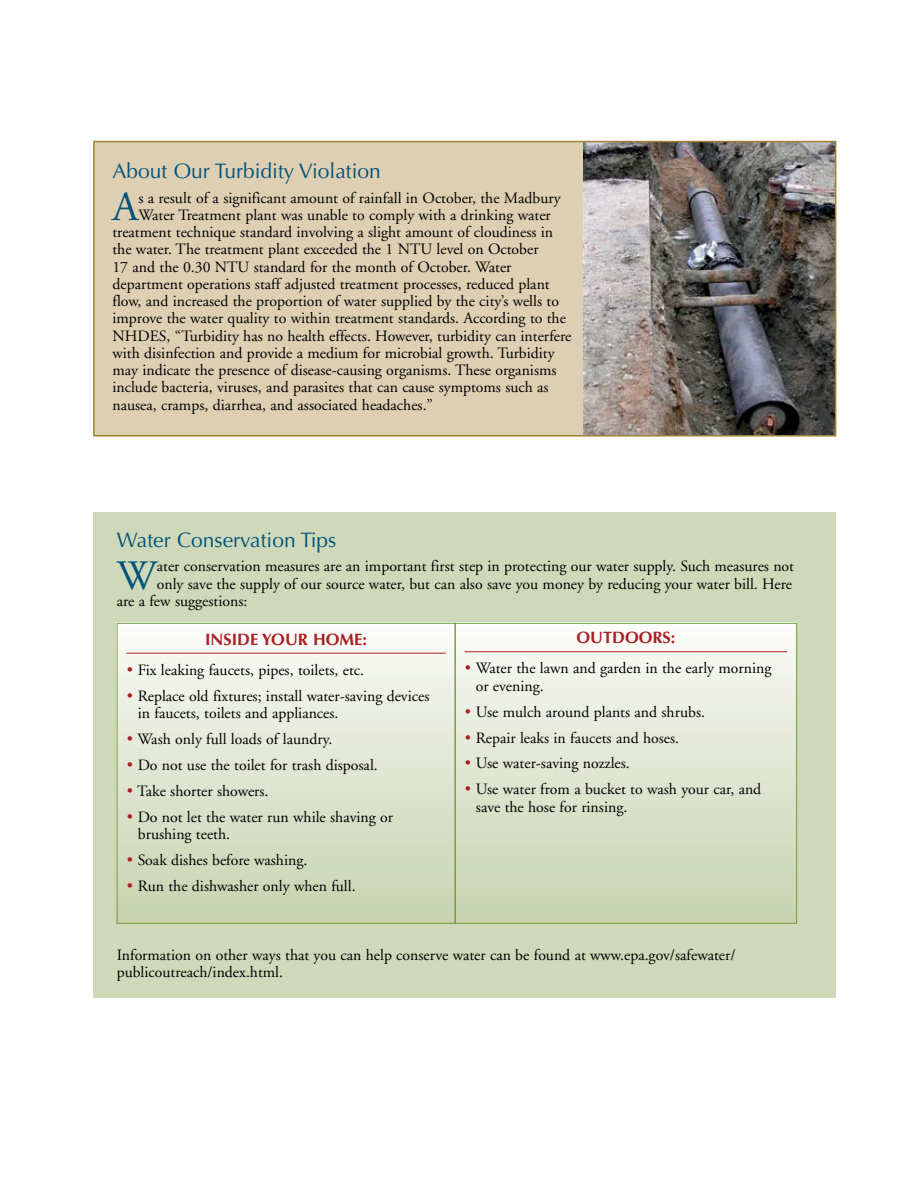
<style>
.page{position:relative;width:918px;height:1188px;background:#fff}
.page>*{position:absolute;margin:0;border:0;box-sizing:border-box;transform-origin:0 0}
.t1{font:41.7px "Adobe Garamond";color:#00527a}
.t2{font:21px "Optima";color:#00527a}
.t3{font:700 16.5px "Optima";color:#aa1f23}
.t4{font:15.75px/26px "Adobe Garamond";color:#000}
.s1{font-weight:700;font-size:27px;color:#aa1f23}
</style>
<div class="page">
<div style="left:94px;top:142px;width:742px;height:294px;background:#decfb3"></div>
<img style="left:583px;top:144px;width:250px;height:290px">
<div style="left:93px;top:141px;width:743px;height:296px;border:2px solid #a37f38"></div>
<div style="left:93px;top:512px;width:743px;height:486px;background:#cfd8b9"></div>
<div style="left:117px;top:623px;width:680px;height:301px;background:linear-gradient(to bottom,#fbfbf9,#c6d1ad)"></div>
<hr style="left:126px;top:653px;width:320px;height:1px;background:#aa1f23">
<div style="left:117px;top:623px;width:339px;height:301px;border:1px solid #709c40"></div>
<hr style="left:465px;top:651px;width:322px;height:1px;background:#aa1f23">
<div style="left:455px;top:623px;width:342px;height:301px;border:1px solid #709c40"></div>
<h2 class="t2" style="left:112px;top:159px;width:270px">About Our Turbidity Violation</h2>
<h1 class="t1" style="left:112px;top:184px;width:28px">A</h1>
<p class="t4" style="left:138px;top:185px;width:424px">s a result of a significant amount of rainfall in October, the Madbury</p>
<p class="t4" style="left:138px;top:202px;width:414px">Water Treatment plant was unable to comply with a drinking water</p>
<p class="t4" style="left:112px;top:220px;width:442px">treatment technique standard involving a slight amount of cloudiness in</p>
<p class="t4" style="left:112px;top:237px;width:428px">the water. The treatment plant exceeded the 1 NTU level on October</p>
<p class="t4" style="left:112px;top:254px;width:401px">17 and the 0.30 NTU standard for the month of October. Water</p>
<p class="t4" style="left:112px;top:271px;width:439px">department operations staff adjusted treatment processes, reduced plant</p>
<p class="t4" style="left:112px;top:289px;width:448px">flow, and increased the proportion of water supplied by the city’s wells to</p>
<p class="t4" style="left:112px;top:306px;width:455px">improve the water quality to within treatment standards. According to the</p>
<p class="t4" style="left:112px;top:323px;width:461px">NHDES, “Turbidity has no health effects. However, turbidity can interfere</p>
<p class="t4" style="left:112px;top:340px;width:444px">with disinfection and provide a medium for microbial growth. Turbidity</p>
<p class="t4" style="left:112px;top:358px;width:446px">may indicate the presence of disease-causing organisms. These organisms</p>
<p class="t4" style="left:112px;top:375px;width:438px">include bacteria, viruses, and parasites that can cause symptoms such as</p>
<p class="t4" style="left:112px;top:392px;width:322px">nausea, cramps, diarrhea, and associated headaches.”</p>
<h2 class="t2" style="left:117px;top:527px;width:221px">Water Conservation Tips</h2>
<h1 class="t1" style="left:117px;top:553px;width:42px">W</h1>
<p class="t4" style="left:157px;top:554px;width:639px">ater conservation measures are an important first step in protecting our water supply. Such measures not</p>
<p class="t4" style="left:157px;top:571px;width:637px">only save the supply of our source water, but can also save you money by reducing your water bill. Here</p>
<p class="t4" style="left:117px;top:588px;width:132px">are a few suggestions:</p>
<p class="t3" style="left:205px;top:630px;width:163px">INSI DE YOUR HOME:</p>
<p class="t4" style="left:126px;top:657px;width:305px"><span class="s1">·</span> Fix leaking faucets, pipes, toilets, etc.<br><span class="s1">·</span> Replace old fixtures; install water-saving devices</p>
<p class="t4" style="left:126px;top:700px;width:268px;text-indent:11px">in faucets, toilets and appliances.<br><span class="s1">·</span> Wash only full loads of laundry.<br><span class="s1">·</span> Do not use the toilet for trash disposal.<br><span class="s1">·</span> Take shorter showers.<br><span class="s1">·</span> Do not let the water run while shaving or</p>
<p class="t4" style="left:126px;top:821px;width:231px;text-indent:11px">brushing teeth.<br><span class="s1">·</span> Soak dishes before washing.<br><span class="s1">·</span> Run the dishwasher only when full.</p>
<p class="t3" style="left:576px;top:628px;width:100px">OUTDOORS:</p>
<p class="t4" style="left:476px;top:660px;width:297px;line-height:17.2px;text-indent:-11px"><span class="s1">·</span> Water the lawn and garden in the early morning or evening.</p>
<p class="t4" style="left:465px;top:699px;width:298px"><span class="s1">·</span> Use mulch around plants and shrubs.<br><span class="s1">·</span> Repair leaks in faucets and hoses.<br><span class="s1">·</span> Use water-saving nozzles.<br><span class="s1">·</span> Use water from a bucket to wash your car, and</p>
<p class="t4" style="left:476px;top:794px;width:153px">save the hose for rinsing.</p>
<p class="t4" style="left:117px;top:946px;width:620px;line-height:17.2px">Information on other ways that you can help conserve water can be found at www.epa.gov/safewater/ publicoutreach/index.html.</p>
</div>
